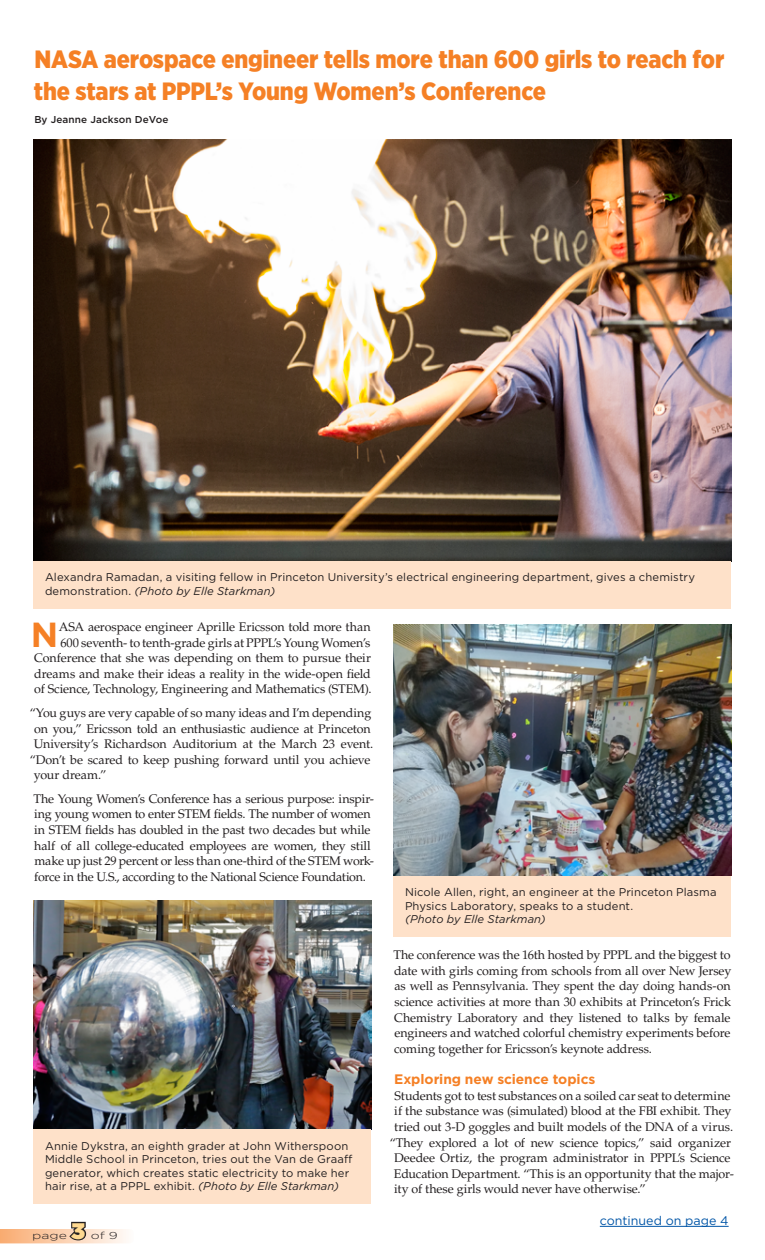
<style>
.page{position:relative;width:765px;height:1260px;background:#fff}
.page>*{position:absolute;margin:0;border:0;box-sizing:border-box;transform-origin:0 0}
.t1{font:700 34.88px "Gotham";color:#f58025}
.t2{font:900 25px/31.2px "Gotham Narrow";letter-spacing:-.005em;color:#f58025}
.t3{font:900 22.5px "Gotham";color:#ffd990}
.t4{font:700 13.75px "Gotham";letter-spacing:-.005em;color:#f58025}
.t5{font:12.5px/15.6px "Palatino LT Std";letter-spacing:-.015em;color:#231f20;text-align:right}
.t6{font:12.5px "Gotham";color:#0055a7}
.t7{font:11.25px/13.5px "Gotham";letter-spacing:.01em;color:#231f20}
.t8{font:italic 11.25px "Gotham";letter-spacing:.005em;color:#231f20}
.t9{font:500 10px "Gotham";letter-spacing:.01em;color:#231f20}
.t10{font:300 10px "Gotham";color:#231f20;scale:1.4 1}
.s1{font-style:italic}
</style>
<div class="page">
<img style="left:394px;top:624px;width:337px;height:252px">
<img style="left:34px;top:900px;width:337px;height:229px">
<div style="left:394px;top:876px;width:337px;height:61px;background:#fee1c9"></div>
<div style="left:34px;top:1129px;width:337px;height:75px;background:#fee1c9"></div>
<hr style="left:600px;top:1226px;width:129px;height:1px;background:#0055a7">
<img style="left:34px;top:139px;width:697px;height:422px">
<div style="left:34px;top:561px;width:697px;height:47px;background:#fee1c9"></div>
<svg style="left:0;top:1221px;width:126px;height:22px"></svg>
<h2 class="t2" style="left:34px;top:44px;width:692px">NASA aerospace engineer tells more than 600 girls to reach for the stars at PPPL’s Young Women’s Conference</h2>
<p class="t9" style="left:34px;top:113px;width:136px">By Jeanne Jackson DeVoe</p>
<p class="t7" style="left:45px;top:570px;width:652px">Alexandra Ramadan, a visiting fellow in Princeton University’s electrical engineering department, gives a chemistry demonstration. <span class="s1">(Photo by Elle Starkman)</span></p>
<p class="t5" style="left:34px;top:619px;width:339px">ASA aerospace engineer Aprille Ericsson told more than<br>600 seventh- to tenth-grade girls at PPPL’s Young Women’s Conference that she was depending on them to pursue their dreams and make their ideas a reality in the wide-open field of Science, Technology, Engineering and Mathematics (STEM).</p>
<p class="t5" style="left:30px;top:705px;width:343px">“You guys are very capable of so many ideas and I’m depending</p>
<p class="t5" style="left:34px;top:721px;width:338px">on you,” Ericsson told an enthusiastic audience at Princeton</p>
<p class="t5" style="left:34px;top:736px;width:341px">University’s Richardson Auditorium at the March 23 event.</p>
<p class="t5" style="left:30px;top:752px;width:342px">“Don’t be scared to keep pushing forward until you achieve</p>
<p class="t5" style="left:34px;top:768px;width:74px">your dream.”</p>
<p class="t5" style="left:33px;top:791px;width:342px;text-align:left">The Young Women’s Conference has a serious purpose: inspir&shy;ing young women to enter STEM fields. The number of women in STEM fields has doubled in the past two decades but while half of all college-educated employees are women, they still make up just 29 percent or less than one-third of the STEM work&shy;force in the U.S., according to the National Science Foundation.</p>
<h1 class="t1" style="left:31px;top:611px;width:29px">N</h1>
<p class="t7" style="left:45px;top:1139px;width:309px">Annie Dykstra, an eighth grader at John Witherspoon Middle School in Princeton, tries out the Van de Graaff generator, which creates static electricity to make her hair rise, at a PPPL exhibit. <span class="s1">(Photo by Elle Starkman)</span></p>
<p class="t10" style="left:32px;top:1229px;width:26px">page</p>
<h3 class="t3" style="left:71px;top:1215px;width:15px">3</h3>
<p class="t10" style="left:91px;top:1229px;width:21px">of 9</p>
<p class="t7" style="left:405px;top:885px;width:313px">Nicole Allen, right, an engineer at the Princeton Plasma<br>Physics Laboratory, speaks to a student.</p>
<p class="t8" style="left:405px;top:912px;width:142px">(Photo by Elle Starkman)</p>
<p class="t5" style="left:393px;top:947px;width:339px;text-align:justify">The conference was the 16th hosted by PPPL and the biggest to date with girls coming from schools from all over New Jersey as well as Pennsylvania. They spent the day doing hands-on science activities at more than 30 exhibits at Princeton’s Frick Chemistry Laboratory and they listened to talks by female engineers and watched colorful chemistry experiments before coming together for Ericsson’s keynote address.</p>
<p class="t4" style="left:394px;top:1070px;width:203px">Exploring new science topics</p>
<p class="t5" style="left:395px;top:1088px;width:337px">Students got to test substances on a soiled car seat to determine</p>
<p class="t5" style="left:394px;top:1103px;width:339px">if the substance was (simulated) blood at the FBI exhibit. They</p>
<p class="t5" style="left:394px;top:1119px;width:341px">tried out 3-D goggles and built models of the DNA of a virus.</p>
<p class="t5" style="left:390px;top:1135px;width:343px">“They explored a lot of new science topics,” said organizer</p>
<p class="t5" style="left:394px;top:1150px;width:338px">Deedee Ortiz, the program administrator in PPPL’s Science</p>
<p class="t5" style="left:394px;top:1166px;width:342px">Education Department. “This is an opportunity that the major-</p>
<p class="t5" style="left:394px;top:1182px;width:253px">ity of these girls would never have otherwise.”</p>
<p class="t6" style="left:600px;top:1212px;width:130px">continued on page 4</p>
</div>
